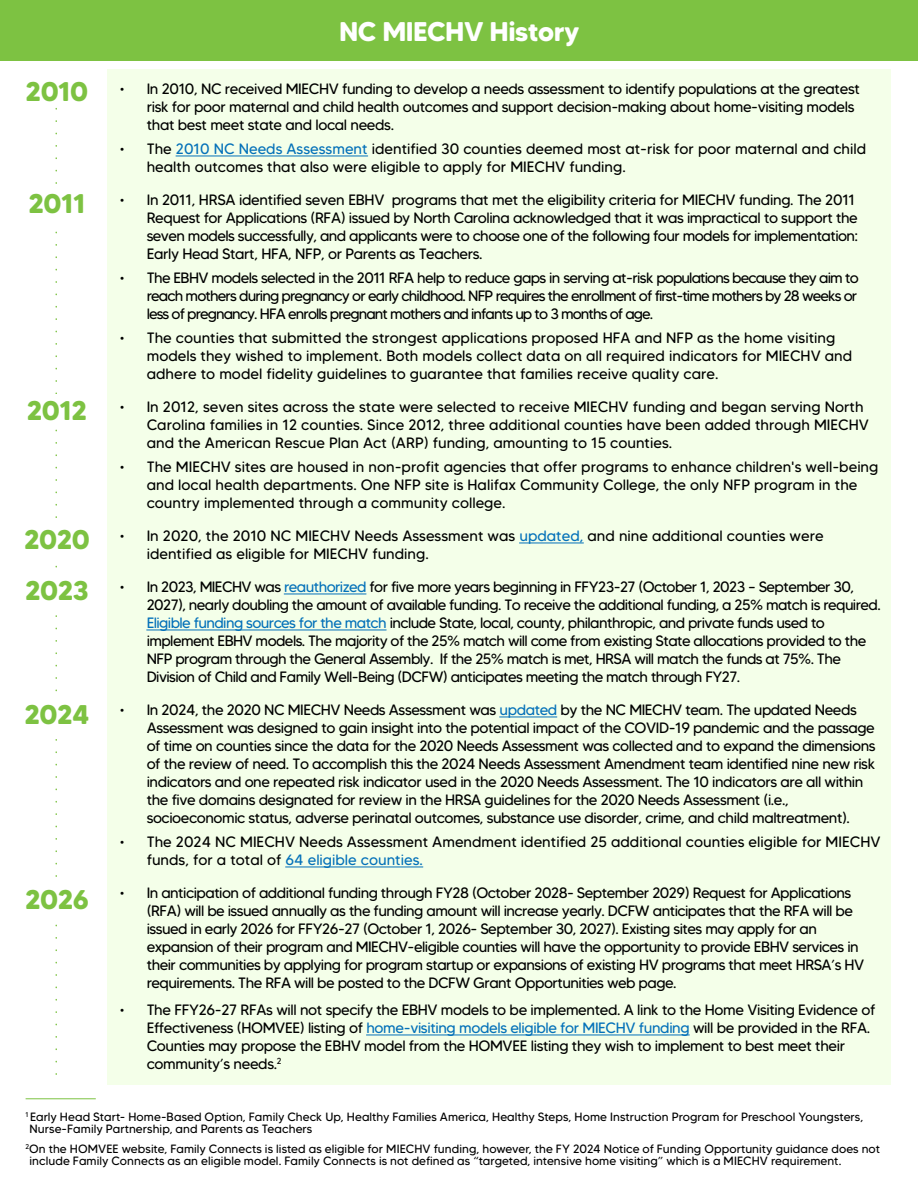
<style>
.page{position:relative;width:918px;height:1188px;background:#fff}
.page>*{position:absolute;margin:0;border:0;box-sizing:border-box;transform-origin:0 0}
.t1{font:700 27px/51.6px "MADE Tommy Soft";letter-spacing:-.02em;color:#7dc242}
.t2{font:700 27px "MADE Tommy Soft";letter-spacing:-.02em;color:#fff}
.t3{font:15px/18px "MADE Tommy Soft";letter-spacing:-.03em;color:#000}
.t4{font:15px/18px "MADE Tommy Soft";color:#000}
.t5{font:12px/12px "MADE Tommy Soft";letter-spacing:.005em;color:#000}
.s1{color:#0471b9}
</style>
<div class="page">
<div style="left:107px;top:69px;width:784px;height:1016px;background:#f4ffe9"></div>
<svg style="left:55px;top:109px;width:2px;height:966px"></svg>
<div style="left:8px;top:187px;width:98px;height:34px;background:#fff"></div>
<div style="left:8px;top:394px;width:98px;height:34px;background:#fff"></div>
<div style="left:8px;top:524px;width:98px;height:34px;background:#fff"></div>
<div style="left:8px;top:574px;width:98px;height:34px;background:#fff"></div>
<div style="left:8px;top:698px;width:98px;height:34px;background:#fff"></div>
<div style="left:8px;top:886px;width:98px;height:30px;background:#fff"></div>
<hr style="left:176px;top:156px;width:192px;height:1px;background:#0471b9">
<hr style="left:519px;top:543px;width:64px;height:1px;background:#0471b9">
<hr style="left:284px;top:594px;width:82px;height:1px;background:#0471b9">
<hr style="left:147px;top:630px;width:239px;height:1px;background:#0471b9">
<hr style="left:500px;top:717px;width:57px;height:1px;background:#0471b9">
<hr style="left:286px;top:867px;width:137px;height:1px;background:#0471b9">
<hr style="left:366px;top:1035px;width:323px;height:1px;background:#0471b9">
<div style="left:0;top:0;width:918px;height:61px;background:#7dc242"></div>
<hr style="left:26px;top:1098px;width:70px;height:1px;background:#7dc242">
<h1 class="t1" style="left:26px;top:65px;width:64px">2010</h1>
<h1 class="t1" style="left:28px;top:178px;width:59px">2011</h1>
<h1 class="t1" style="left:27px;top:385px;width:62px">2012</h1>
<h1 class="t1" style="left:24px;top:513px;width:67px">2020<br>2023</h1>
<h1 class="t1" style="left:24px;top:688px;width:67px">2024</h1>
<h1 class="t1" style="left:25px;top:873px;width:65px">2026</h1>
<h1 class="t2" style="left:339px;top:14px;width:242px">NC MIECHV History</h1>
<p class="t3" style="left:147px;top:80px;width:715px;text-indent:-27px">• In 2010, NC received MIECHV funding to develop a needs assessment to identify populations at the greatest risk for poor maternal and child health outcomes and support decision-making about home-visiting models that best meet state and local needs.</p>
<p class="t4" style="left:147px;top:140px;width:721px;text-indent:-27px">• The <span class="s1">2010 NC Needs Assessment</span> identified 30 counties deemed most at-risk for poor maternal and child health outcomes that also were eligible to apply for MIECHV funding.</p>
<p class="t3" style="left:147px;top:191px;width:713px;text-indent:-27px">• In 2011, HRSA identified seven EBHV programs that met the eligibility criteria for MIECHV funding. The 2011<br>Request for Applications (RFA) issued by North Carolina acknowledged that it was impractical to support the seven models successfully, and applicants were to choose one of the following four models for implementation:<br>Early Head Start, HFA, NFP, or Parents as Teachers.</p>
<p class="t3" style="left:147px;top:269px;width:714px;text-align:justify;text-indent:-27px">• The EBHV models selected in the 2011 RFA help to reduce gaps in serving at-risk populations because they aim to reach mothers during pregnancy or early childhood. NFP requires the enrollment of first-time mothers by 28 weeks or less of pregnancy. HFA enrolls pregnant mothers and infants up to 3 months of age.</p>
<p class="t4" style="left:147px;top:329px;width:707px;text-indent:-27px">• The counties that submitted the strongest applications proposed HFA and NFP as the home visiting models they wished to implement. Both models collect data on all required indicators for MIECHV and adhere to model fidelity guidelines to guarantee that families receive quality care.</p>
<p class="t4" style="left:147px;top:398px;width:724px;text-indent:-27px">• In 2012, seven sites across the state were selected to receive MIECHV funding and began serving North<br>Carolina families in 12 counties. Since 2012, three additional counties have been added through MIECHV and the American Rescue Plan Act (ARP) funding, amounting to 15 counties.</p>
<p class="t4" style="left:147px;top:458px;width:733px;text-indent:-27px">• The MIECHV sites are housed in non-profit agencies that offer programs to enhance children's well-being and local health departments. One NFP site is Halifax Community College, the only NFP program in the country implemented through a community college.</p>
<p class="t4" style="left:147px;top:527px;width:679px;text-indent:-27px">• In 2020, the 2010 NC MIECHV Needs Assessment was <span class="s1">updated,</span> and nine additional counties were identified as eligible for MIECHV funding.</p>
<p class="t3" style="left:147px;top:578px;width:736px;text-indent:-27px">• In 2023, MIECHV was <span class="s1">reauthorized</span> for five more years beginning in FFY23-27 (October 1, 2023 – September 30, 2027), nearly doubling the amount of available funding. To receive the additional funding, a 25% match is required.<br><span class="s1">Eligible funding sources for the match</span> include State, local, county, philanthropic, and private funds used to implement EBHV models. The majority of the 25% match will come from existing State allocations provided to the NFP program through the General Assembly. If the 25% match is met, HRSA will match the funds at 75%. The Division of Child and Family Well-Being (DCFW) anticipates meeting the match through FY27.</p>
<p class="t3" style="left:147px;top:701px;width:730px;text-indent:-27px">• In 2024, the 2020 NC MIECHV Needs Assessment was <span class="s1">updated</span> by the NC MIECHV team. The updated Needs Assessment was designed to gain insight into the potential impact of the COVID-19 pandemic and the passage of time on counties since the data for the 2020 Needs Assessment was collected and to expand the dimensions of the review of need. To accomplish this the 2024 Needs Assessment Amendment team identified nine new risk indicators and one repeated risk indicator used in the 2020 Needs Assessment. The 10 indicators are all within the five domains designated for review in the HRSA guidelines for the 2020 Needs Assessment (i.e., socioeconomic status, adverse perinatal outcomes, substance use disorder, crime, and child maltreatment).</p>
<p class="t4" style="left:147px;top:833px;width:735px;text-indent:-27px">• The 2024 NC MIECHV Needs Assessment Amendment identified 25 additional counties eligible for MIECHV funds, for a total of <span class="s1">64 eligible counties.</span></p>
<p class="t3" style="left:147px;top:884px;width:719px;text-indent:-27px">• In anticipation of additional funding through FY28 (October 2028- September 2029) Request for Applications (RFA) will be issued annually as the funding amount will increase yearly. DCFW anticipates that the RFA will be issued in early 2026 for FFY26-27 (October 1, 2026- September 30, 2027). Existing sites may apply for an expansion of their program and MIECHV-eligible counties will have the opportunity to provide EBHV services in their communities by applying for program startup or expansions of existing HV programs that meet HRSA’s HV requirements. The RFA will be posted to the DCFW Grant Opportunities web page.</p>
<p class="t3" style="left:147px;top:1001px;width:730px;text-indent:-27px">• The FFY26-27 RFAs will not specify the EBHV models to be implemented. A link to the Home Visiting Evidence of Effectiveness (HOMVEE) listing of <span class="s1">home-visiting models eligible for MIECHV funding</span> will be provided in the RFA.<br>Counties may propose the EBHV model from the HOMVEE listing they wish to implement to best meet their community’s needs.<sup>2</sup></p>
<p class="t5" style="left:30px;top:1110px;width:835px;text-indent:-4px"><sup>1</sup> Early Head Start- Home-Based Option, Family Check Up, Healthy Families America, Healthy Steps, Home Instruction Program for Preschool Youngsters,<br>Nurse-Family Partnership, and Parents as Teachers</p>
<p class="t5" style="left:30px;top:1143px;width:852px;text-indent:-4px"><sup>2</sup>On the HOMVEE website, Family Connects is listed as eligible for MIECHV funding, however, the FY 2024 Notice of Funding Opportunity guidance does not include Family Connects as an eligible model. Family Connects is not defined as “targeted, intensive home visiting” which is a MIECHV requirement.</p>
</div>
